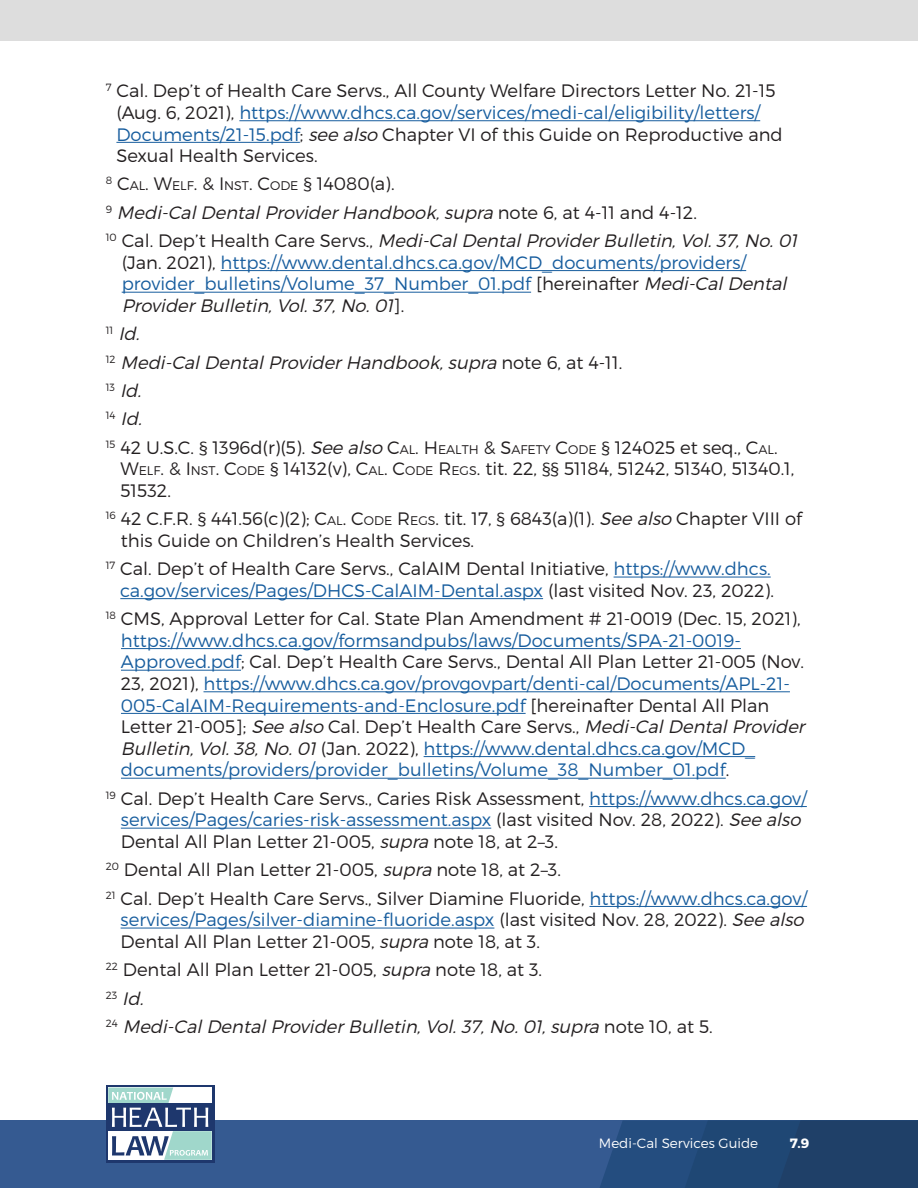
<style>
.page{position:relative;width:918px;height:1188px;background:#fff}
.page>*{position:absolute;margin:0;border:0;box-sizing:border-box;transform-origin:0 0}
.t1{font:300 18px/21.6px "Montserrat";color:#231f20}
.t2{font:300 18px/21.6px "Montserrat";color:#175d9e}
.t3{font:italic 300 18px/28.3px "Montserrat";color:#231f20}
.t4{font:300 13.5px "Montserrat";color:#fff}
.t5{font:700 13.5px "Montserrat";color:#fff}
.t6{font:300 12.6px "Montserrat";color:#231f20}
.s1{color:#175d9e}
.s2{font-style:italic}
.s3{font-size:18px}
.s4{font-style:normal}
.s5{color:#231f20}
.s6{font-style:italic;color:#231f20}
.s7{font-style:normal;font-size:12.6px}
.s8{font-style:inherit}
.s9{font-size:12.6px}
</style>
<div class="page">
<div style="left:0;top:1120px;width:918px;height:68px;background:#355a91"></div>
<svg style="left:600px;top:1120px;width:318px;height:68px;background:#214673"></svg>
<svg style="left:106px;top:1085px;width:109px;height:78px"></svg>
<svg style="left:108px;top:1088px;width:104px;height:72px;background:#91a8ba"></svg>
<hr style="left:239px;top:120px;width:521px;height:1px;background:#175d9e">
<hr style="left:116px;top:142px;width:184px;height:1px;background:#175d9e">
<hr style="left:221px;top:270px;width:525px;height:1px;background:#175d9e">
<hr style="left:122px;top:292px;width:409px;height:1px;background:#175d9e">
<hr style="left:614px;top:577px;width:157px;height:1px;background:#175d9e">
<hr style="left:120px;top:598px;width:423px;height:1px;background:#175d9e">
<hr style="left:121px;top:648px;width:620px;height:1px;background:#175d9e">
<hr style="left:121px;top:670px;width:120px;height:1px;background:#175d9e">
<hr style="left:204px;top:691px;width:586px;height:1px;background:#175d9e">
<hr style="left:121px;top:713px;width:405px;height:1px;background:#175d9e">
<hr style="left:424px;top:756px;width:331px;height:1px;background:#175d9e">
<hr style="left:121px;top:778px;width:605px;height:1px;background:#175d9e">
<hr style="left:589px;top:806px;width:218px;height:1px;background:#175d9e">
<hr style="left:121px;top:828px;width:370px;height:1px;background:#175d9e">
<hr style="left:589px;top:906px;width:218px;height:1px;background:#175d9e">
<hr style="left:121px;top:928px;width:373px;height:1px;background:#175d9e">
<div style="left:0;top:0;width:918px;height:40px;background:#ddd"></div>
<p class="t1" style="left:116px;top:80px;width:668px;text-indent:-11px"><sup>7</sup> Cal. Dep’t of Health Care Servs., All County Welfare Directors Letter No. 21-15 (Aug. 6, 2021), <span class="s1">https://www.dhcs.ca.gov/services/medi-cal/eligibility/letters/ Documents/21-15.pdf</span>; <span class="s2">see also</span> Chapter VI of this Guide on Reproductive and Sexual Health Services.</p>
<p class="t6" style="left:106px;top:178px;width:290px"><sup>8</sup> <span class="s3">C</span>AL<span class="s3">. W</span>ELF<span class="s3">. &amp; I</span>NST<span class="s3">. C</span>ODE <span class="s3">§ 14080(a).</span></p>
<p class="t3" style="left:106px;top:198px;width:697px"><sup>9</sup> Medi-CalDentalProviderHandbook,supra <span class="s4">n o t e 6 , a t 4 - 1 1 a n d 4 - 1 2 .<br></span><sup>1</sup> <sup>0</sup> <span class="s4">C a l . D e p ’ t H e a l t h C a re S e rvs . ,</span> Medi-CalDentalProviderBulletin,Vol.37,No.01</p>
<p class="t2" style="left:122px;top:251px;width:671px"><span class="s5">(Jan. 2021),</span> https://www.dental.dhcs.ca.gov/MCD_documents/providers/ provider_bulletins/Volume_37_Number_01.pdf <span class="s5">[hereinafter</span> <span class="s6">Medi-CalDental<br>ProviderBulletin,Vol.37,No.01</span><span class="s5">] .</span></p>
<p class="t3" style="left:106px;top:319px;width:673px"><sup>11</sup> Id.<br><sup>1</sup> <sup>2</sup> Medi-CalDentalProviderHandbook,supra <span class="s4">n o t e 6 , a t 4 - 1 1 .<br></span><sup>13</sup> Id.<br><sup>14</sup> Id.<br><sup>15</sup> <span class="s4">42 U.S.C. § 1396d(r)(5).</span> See also<span class="s4">C</span><span class="s7">AL</span><span class="s4">. H</span><span class="s7">EALTH</span> <span class="s4">&amp; S</span><span class="s7">AFETY</span> <span class="s4">C</span><span class="s7">ODE</span> <span class="s4">§ 124025 et seq.,</span> <span class="s4">C</span><span class="s7">AL</span><span class="s4">.</span></p>
<p class="t1" style="left:120px;top:458px;width:676px"><span class="s8">W</span><span class="s9">ELF</span><span class="s8">. &amp; I</span><span class="s9">NST</span><span class="s8">. C</span><span class="s9">ODE</span> § 14132(v), <span class="s8">C</span><span class="s9">AL</span><span class="s8">. C</span><span class="s9">ODE</span> <span class="s8">R</span><span class="s9">EGS</span><span class="s8">.</span> tit. 22, §§ 51184, 51242, 51340, 51340.1,<br>51532.</p>
<p class="t1" style="left:121px;top:508px;width:683px;text-indent:-15px"><sup>16</sup> 42 C.F.R. § 441.56(c)(2); <span class="s8">C</span><span class="s9">AL</span><span class="s8">. C</span><span class="s9">ODE</span> <span class="s8">R</span><span class="s9">EGS</span><span class="s8">.</span> tit. 17, § 6843(a)(1). <span class="s2">See also</span> Chapter VIII of this Guide on Children’s Health Services.</p>
<p class="t1" style="left:106px;top:558px;width:670px;text-align:right"><sup>17</sup> Cal. Dep’t of Health Care Servs., CalAIM Dental Initiative, <span class="s1">https://www.dhcs. ca.gov/services/Pages/DHCS-CalAIM-Dental.aspx</span> (last visited Nov. 23, 2022).</p>
<p class="t2" style="left:121px;top:608px;width:690px;text-indent:-15px"><sup>18</sup> <span class="s5">CMS, Approval Letter for Cal. State Plan Amendment # 21-0019 (Dec. 15, 2021), </span>https://www.dhcs.ca.gov/formsandpubs/laws/Documents/SPA-21-0019- Approved.pdf<span class="s5">; Cal. Dep’t Health Care Servs., Dental All Plan Letter 21-005 (Nov.<br>23, 2021),</span> https://www.dhcs.ca.gov/provgovpart/denti-cal/Documents/APL-21- 005-CalAIM-Requirements-and-Enclosure.pdf <span class="s5">[hereinafter Dental All Plan Letter 21-005];</span> <span class="s6">See also</span> <span class="s5">Cal. Dep’t Health Care Servs.,</span> <span class="s6">Medi-CalDentalProvider Bulletin,Vol.38,No.01</span><span class="s5">(Jan. 2022),</span> https://www.dental.dhcs.ca.gov/MCD_ documents/providers/provider_bulletins/Volume_38_Number_01.pdf<span class="s5">.</span></p>
<p class="t1" style="left:121px;top:787px;width:688px;text-align:justify;text-indent:-15px"><sup>19</sup> Cal. Dep’t Health Care Servs., Caries Risk Assessment, <span class="s1">https://www.dhcs.ca.gov/ services/Pages/caries-risk-assessment.aspx</span> (last visited Nov. 28, 2022). <span class="s2">See also </span>Dental All Plan Letter 21-005, <span class="s2">supra</span> note 18, at 2–3.</p>
<p class="t1" style="left:106px;top:855px;width:703px;line-height:28.3px"><sup>20</sup> Dental All Plan Letter 21-005, <span class="s2">supra</span> note 18, at 2–3.<br><sup>21</sup> Cal. Dep’t Health Care Servs., Silver Diamine Fluoride, <span class="s1">https://www.dhcs.ca.gov/</span></p>
<p class="t1" style="left:121px;top:909px;width:689px"><span class="s1">services/Pages/silver-diamine-fluoride.aspx</span> (last visited Nov. 28, 2022). <span class="s2">See also<br></span>Dental All Plan Letter 21-005, <span class="s2">supra</span> note 18, at 3.</p>
<p class="t3" style="left:106px;top:955px;width:609px"><sup>22</sup> <span class="s4">Dental All Plan Letter 21-005,</span> supra <span class="s4">note 18, at 3.<br></span><sup>23</sup> Id.<br><sup>2</sup> <sup>4</sup> Medi-CalDentalProviderBulletin,Vol.37,No.01,supra <span class="s4">n o t e 1 0 , a t 5 .</span></p>
<p class="t4" style="left:599px;top:1135px;width:161px">Medi-Cal Services Guide</p>
<p class="t5" style="left:790px;top:1135px;width:21px">7.9</p>
</div>
